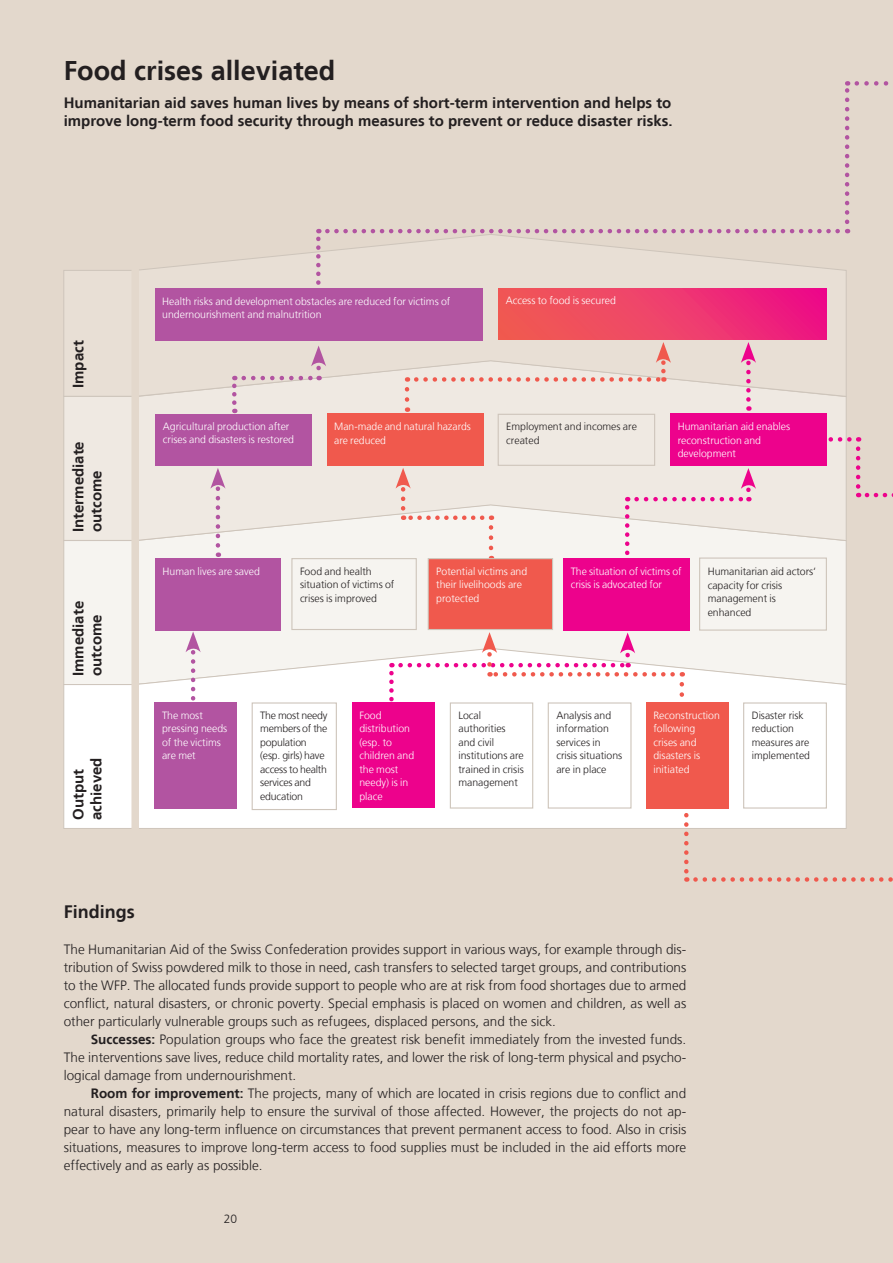
<style>
.page{position:relative;width:893px;height:1263px;background:#e3d8cc}
.page>*{position:absolute;margin:0;border:0;box-sizing:border-box;transform-origin:0 0}
._2_Kapitel_CondBold{font:700 27px "Frutiger LT";color:#231f20}
._3_Zwischentitel_12p{font:700 18px "Frutiger LT";color:#231f20}
._3_Zwischentitel_10p{font:700 15px/17.9px "Frutiger LT";color:#231f20}
._4_Lauftext_9pt{font:300 13.5px/18px "Frutiger LT";color:#231f20;text-align:justify}
._5_Legende{font:300 12px "Frutiger LT";color:#231f20}
._4a_Lauftext_grafik{font:300 10.5px/13.5px "Frutiger LT";color:#fff}
._4a_Lauftext_grafik-2{font:300 10.5px/13.5px "Frutiger LT";color:#231f20}
._4a_Lauftext_grafik-3{font:300 10.5px/13.5px "Frutiger LT";letter-spacing:-.02em;color:#231f20}
.s1{font-weight:700}
</style>
<div class="page">
<div style="left:139px;top:541px;width:708px;height:107px;background:#f6f4f0"></div>
<svg style="left:139px;top:648px;width:708px;height:181px;background:#fdfbfb"></svg>
<svg style="left:139px;top:397px;width:708px;height:144px;background:#efe8e3"></svg>
<svg style="left:139px;top:234px;width:708px;height:163px"></svg>
<div style="left:63px;top:270px;width:73px;height:127px;background:#e8dfd5;border:1px solid #cec5bb"></div>
<div style="left:63px;top:396px;width:73px;height:145px;background:#efe9e2;border:1px solid #cec5bb"></div>
<div style="left:63px;top:540px;width:73px;height:145px;background:#f6f4f0;border:1px solid #cec5bb"></div>
<div style="left:63px;top:684px;width:73px;height:145px;background:#fff;border:1px solid #cec5bb"></div>
<div style="left:131px;top:234px;width:8px;height:623px;background:#e3d8cc"></div>
<svg style="left:186px;top:631px;width:15px;height:67px"></svg>
<svg style="left:489px;top:515px;width:4px;height:33px"></svg>
<svg style="left:403px;top:515px;width:79px;height:5px"></svg>
<svg style="left:396px;top:468px;width:15px;height:40px"></svg>
<svg style="left:316px;top:229px;width:5px;height:54px"></svg>
<svg style="left:327px;top:229px;width:521px;height:4px"></svg>
<svg style="left:845px;top:81px;width:4px;height:141px"></svg>
<svg style="left:857px;top:81px;width:32px;height:5px"></svg>
<svg style="left:389px;top:663px;width:5px;height:36px"></svg>
<svg style="left:625px;top:497px;width:4px;height:56px"></svg>
<svg style="left:636px;top:497px;width:113px;height:4px"></svg>
<svg style="left:741px;top:468px;width:15px;height:22px"></svg>
<svg style="left:680px;top:672px;width:4px;height:23px"></svg>
<svg style="left:400px;top:632px;width:273px;height:44px;background:#f7e6e9"></svg>
<svg style="left:684px;top:815px;width:5px;height:67px"></svg>
<svg style="left:695px;top:877px;width:198px;height:5px"></svg>
<svg style="left:831px;top:437px;width:28px;height:5px"></svg>
<svg style="left:856px;top:449px;width:4px;height:48px"></svg>
<svg style="left:867px;top:493px;width:26px;height:4px"></svg>
<div style="left:155px;top:288px;width:328px;height:52px;background:#b254a1"></div>
<div style="left:498px;top:289px;width:328px;height:51px;background:linear-gradient(to right,#f06251,#ed1486)"></div>
<div style="left:155px;top:558px;width:125px;height:72px;background:#b254a1"></div>
<div style="left:291px;top:558px;width:126px;height:72px;border:1px solid #cec5bb"></div>
<div style="left:563px;top:558px;width:127px;height:72px;background:#ed028c"></div>
<div style="left:699px;top:557px;width:128px;height:74px;border:1px solid #cec5bb"></div>
<div style="left:155px;top:414px;width:157px;height:51px;background:#b254a1"></div>
<div style="left:327px;top:414px;width:156px;height:52px;background:#f0594d"></div>
<div style="left:498px;top:414px;width:157px;height:52px;border:1px solid #cec5bb"></div>
<div style="left:670px;top:414px;width:157px;height:52px;background:#ed028c"></div>
<div style="left:154px;top:702px;width:83px;height:106px;background:#b254a1"></div>
<div style="left:252px;top:702px;width:85px;height:108px;border:1px solid #cec5bb"></div>
<div style="left:352px;top:702px;width:82px;height:105px;background:#ed028c"></div>
<div style="left:450px;top:702px;width:83px;height:106px;border:1px solid #cec5bb"></div>
<div style="left:548px;top:702px;width:83px;height:106px;border:1px solid #cec5bb"></div>
<div style="left:646px;top:702px;width:83px;height:106px;background:#f0594d"></div>
<div style="left:743px;top:702px;width:84px;height:106px;border:1px solid #cec5bb"></div>
<div style="left:428px;top:559px;width:125px;height:70px;background:#f0594d"></div>
<div style="left:428px;top:558px;width:125px;height:72px;border:1px solid #cec5bb"></div>
<svg style="left:405px;top:377px;width:4px;height:23px"></svg>
<svg style="left:416px;top:377px;width:248px;height:5px"></svg>
<svg style="left:656px;top:342px;width:15px;height:29px"></svg>
<svg style="left:741px;top:342px;width:15px;height:57px"></svg>
<svg style="left:210px;top:468px;width:15px;height:77px"></svg>
<svg style="left:232px;top:376px;width:5px;height:27px"></svg>
<svg style="left:244px;top:376px;width:76px;height:4px"></svg>
<svg style="left:311px;top:346px;width:15px;height:22px"></svg>
<p class="_2_Kapitel_CondBold" style="left:64px;top:55px;width:273px">Food crises alleviated</p>
<p class="_3_Zwischentitel_10p" style="left:64px;top:94px;width:610px">Humanitarian aid saves human lives by means of short-term intervention and helps to improve long-term food security through measures to prevent or reduce disaster risks.</p>
<p class="_3_Zwischentitel_10p" style="left:69px;top:388px;width:49px;rotate:-90deg">Impact</p>
<p class="_3_Zwischentitel_10p" style="left:69px;top:532px;width:92px;rotate:-90deg">Intermediate outcome</p>
<p class="_3_Zwischentitel_10p" style="left:69px;top:676px;width:77px;rotate:-90deg">Immediate outcome</p>
<p class="_3_Zwischentitel_10p" style="left:69px;top:820px;width:64px;rotate:-90deg">Output achieved</p>
<p class="_4a_Lauftext_grafik" style="left:162px;top:294px;width:290px">Health risks and development obstacles are reduced for victims of undernourishment and malnutrition</p>
<p class="_4a_Lauftext_grafik" style="left:506px;top:294px;width:112px">Access to food is secured</p>
<p class="_4a_Lauftext_grafik" style="left:163px;top:419px;width:133px">Agricultural production after crises and disasters is restored</p>
<p class="_4a_Lauftext_grafik" style="left:334px;top:420px;width:138px">Man-made and natural hazards are reduced</p>
<p class="_4a_Lauftext_grafik-2" style="left:506px;top:420px;width:132px">Employment and incomes are created</p>
<p class="_4a_Lauftext_grafik" style="left:678px;top:420px;width:114px">Humanitarian aid enables reconstruction and development</p>
<p class="_4a_Lauftext_grafik" style="left:163px;top:564px;width:99px">Human lives are saved</p>
<p class="_4a_Lauftext_grafik-2" style="left:300px;top:564px;width:96px">Food and health situation of victims of crises is improved</p>
<p class="_4a_Lauftext_grafik" style="left:571px;top:564px;width:112px">The situation of victims of crisis is advocated for</p>
<p class="_4a_Lauftext_grafik-2" style="left:708px;top:565px;width:110px">Humanitarian aid actors‘ capacity for crisis management is enhanced</p>
<p class="_4a_Lauftext_grafik" style="left:436px;top:564px;width:92px">Potential victims and their livelihoods are protected</p>
<p class="_4a_Lauftext_grafik" style="left:162px;top:709px;width:67px">The most pressing needs of the victims are met</p>
<p class="_4a_Lauftext_grafik-3" style="left:260px;top:709px;width:69px">The most needy members of the population (esp. girls) have access to health services and education</p>
<p class="_4a_Lauftext_grafik" style="left:359px;top:709px;width:56px">Food distribution (esp. to children and the most needy) is in place</p>
<p class="_4a_Lauftext_grafik-2" style="left:458px;top:709px;width:67px">Local authorities and civil institutions are trained in crisis management</p>
<p class="_4a_Lauftext_grafik-2" style="left:556px;top:709px;width:67px">Analysis and information services in crisis situations are in place</p>
<p class="_4a_Lauftext_grafik" style="left:653px;top:709px;width:68px">Reconstruction following crises and disasters is initiated</p>
<p class="_4a_Lauftext_grafik-2" style="left:752px;top:709px;width:60px">Disaster risk reduction measures are implemented</p>
<p class="_3_Zwischentitel_12p" style="left:64px;top:901px;width:72px">Findings</p>
<p class="_4_Lauftext_9pt" style="left:64px;top:941px;width:624px">The Humanitarian Aid of the Swiss Confederation provides support in various ways, for example through dis&shy;tribution of Swiss powdered milk to those in need, cash transfers to selected target groups, and contributions to the WFP. The allocated funds provide support to people who are at risk from food shortages due to armed conflict, natural disasters, or chronic poverty. Special emphasis is placed on women and children, as well as other particularly vulnerable groups such as refugees, displaced persons, and the sick.</p>
<p class="_4_Lauftext_9pt" style="left:64px;top:1031px;width:624px;text-indent:27px"><span class="s1">Successes:</span> Population groups who face the greatest risk benefit immediately from the invested funds.<br>The interventions save lives, reduce child mortality rates, and lower the risk of long-term physical and psycho&shy;logical damage from undernourishment.</p>
<p class="_4_Lauftext_9pt" style="left:64px;top:1085px;width:624px;text-indent:27px"><span class="s1">Room for improvement:</span> The projects, many of which are located in crisis regions due to conflict and natural disasters, primarily help to ensure the survival of those affected. However, the projects do not ap&shy;pear to have any long-term influence on circumstances that prevent permanent access to food. Also in crisis situations, measures to improve long-term access to food supplies must be included in the aid efforts more effectively and as early as possible.</p>
<p class="_5_Legende" style="left:224px;top:1212px;width:15px">20</p>
</div>
